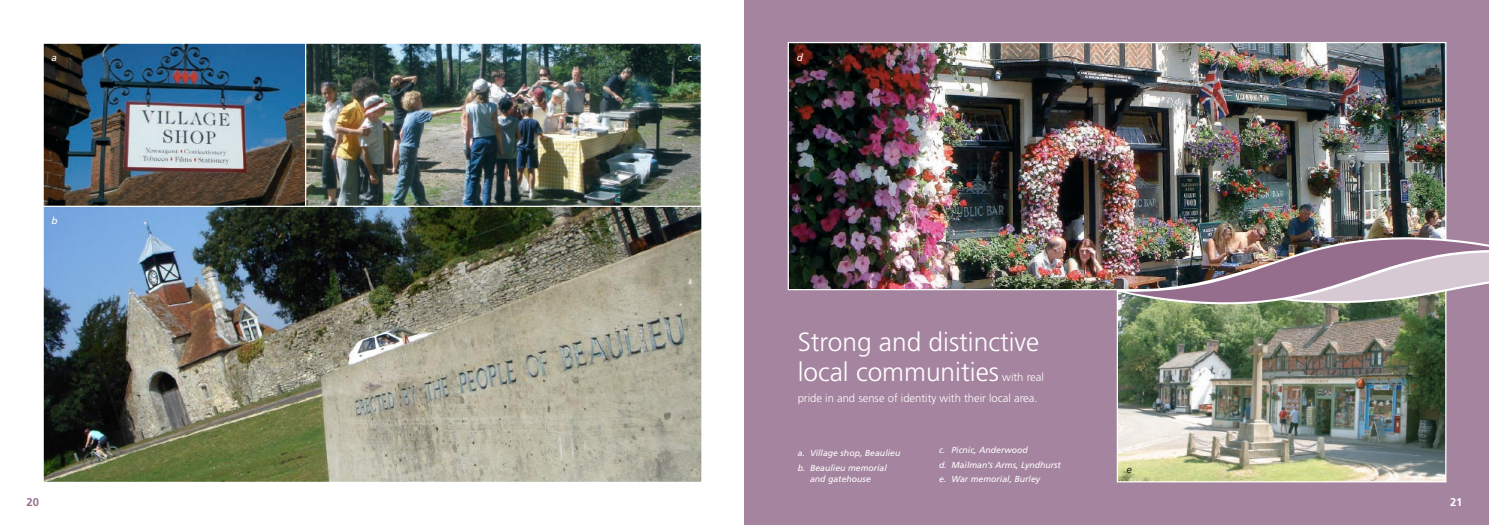
<style>
.page{position:relative;width:1489px;height:525px;background:#fff}
.page>*{position:absolute;margin:0;border:0;box-sizing:border-box;transform-origin:0 0}
.t1{font:300 26.25px/30px "Frutiger";color:#fff}
.t2{font:300 11.25px/21.2px "Frutiger";color:#fff}
.t3{font:700 11.25px "Frutiger";color:#956e8e}
.t4{font:700 11.25px "Frutiger";color:#fff}
.t5{font:italic 10px "Frutiger";color:#fff}
.t6{font:italic 10px "Frutiger";color:#231f20}
.t7{font:italic 8.75px/14.8px "Frutiger";color:#fff}
</style>
<div class="page">
<div style="left:744px;top:0;width:744px;height:524px;background:#a5849f"></div>
<img style="left:306px;top:45px;width:394px;height:160px">
<img style="left:1118px;top:398px;width:326px;height:82px">
<img style="left:789px;top:44px;width:655px;height:244px">
<img style="left:1113px;top:237px;width:334px;height:161px">
<img style="left:1125px;top:239px;width:363px;height:64px">
<img style="left:45px;top:45px;width:259px;height:160px">
<div style="left:43px;top:43px;width:263px;height:172px;border:1px solid #fff"></div>
<img style="left:45px;top:207px;width:655px;height:274px">
<div style="left:43px;top:205px;width:659px;height:278px;border:1px solid #fff"></div>
<p class="t5" style="left:51px;top:52px;width:7px">a</p>
<p class="t5" style="left:687px;top:52px;width:6px">c</p>
<p class="t5" style="left:51px;top:215px;width:8px">b</p>
<p class="t5" style="left:796px;top:52px;width:8px">d</p>
<h1 class="t1" style="left:797px;top:326px;width:243px">Strong and distinctive local communities</h1>
<p class="t2" style="left:797px;top:366px;width:248px;text-indent:205px">with real pride in and sense of identity with their local area.</p>
<p class="t7" style="left:797px;top:445px;width:104px">a. Village shop, Beaulieu b. Beaulieu memorial</p>
<p class="t7" style="left:810px;top:471px;width:62px">and gatehouse</p>
<p class="t7" style="left:939px;top:442px;width:123px">c. Picnic, Anderwood<br>d. Mailman’s Arms, Lyndhurst e. War memorial, Burley</p>
<p class="t6" style="left:1126px;top:463px;width:7px">e</p>
<p class="t3" style="left:26px;top:495px;width:14px">20</p>
<p class="t4" style="left:1449px;top:495px;width:14px">21</p>
</div>
